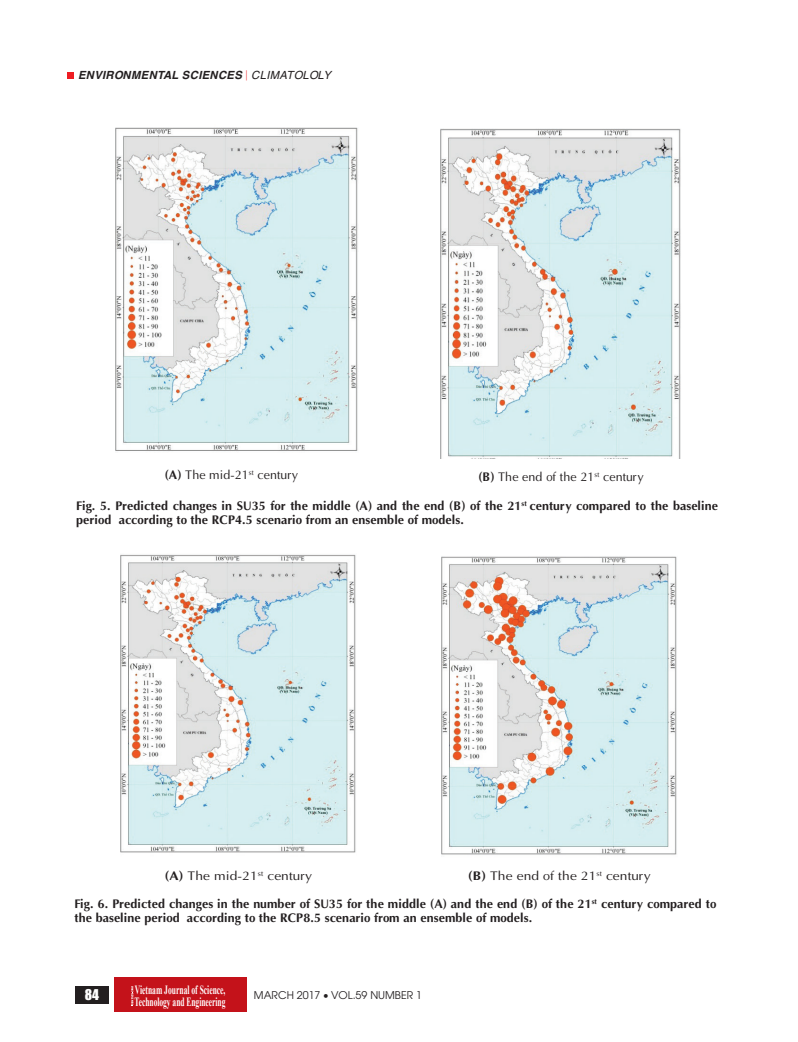
<style>
.page{position:relative;width:798px;height:1042px;background:#fff}
.page>*{position:absolute;margin:0;border:0;box-sizing:border-box;transform-origin:0 0}
.t1{font:13.75px "UTM Impact";color:#fff}
.t2{font:700 12.62px/11.4px "Times New Roman";color:#fff;scale:.6 1}
.t3{font:700 12.5px/13.8px "UTM Aptima";color:#231f20}
.t4{font:12.5px "UTM Aptima";color:#231f20}
.t5{font:12.5px "UTM Aptima";color:#231f20;scale:1.11 1}
.t6{font:italic 700 11.25px "UTM Helve";color:#231f20}
.t7{font:italic 11.25px "UTM Helve";color:#231f20}
.t8{font:10.62px "UTM Avo";color:#231f20}
.s1{font-weight:700}
</style>
<div class="page">
<div style="left:67px;top:73px;width:7px;height:6px;background:#ee1d23"></div>
<div style="left:75px;top:986px;width:33px;height:17px;background:#231f20"></div>
<div style="left:114px;top:977px;width:132px;height:34px;background:#c4121a"></div>
<svg style="left:131px;top:986px;width:2px;height:20px"></svg>
<img style="left:115px;top:127px;width:243px;height:324px">
<img style="left:120px;top:554px;width:236px;height:299px">
<img style="left:441px;top:556px;width:236px;height:299px">
<img style="left:440px;top:128px;width:241px;height:331px">
<p class="t6" style="left:78px;top:66px;width:158px">ENVIRONMENTAL SCIENCES</p>
<p class="t7" style="left:251px;top:66px;width:82px">CLIMATOLOLY</p>
<p class="t4" style="left:165px;top:465px;width:135px"><span class="s1">(a)</span> The mid-21<sup>st</sup> century</p>
<p class="t4" style="left:478px;top:467px;width:167px"><span class="s1">(b)</span> The end of the 21<sup>st</sup> century</p>
<p class="t3" style="left:76px;top:498px;width:643px">Fig. 5. Predicted changes in SU35 for the middle (a) and the end (b) of the 21<sup>st</sup> century compared to the baseline period according to the RCP</p>
<p class="t3" style="left:235px;top:511px;width:230px">4.5 scenario from an ensemble of models.</p>
<p class="t5" style="left:165px;top:866px;width:134px"><span class="s1">(a)</span> The mid-21<sup>st</sup> century</p>
<p class="t5" style="left:468px;top:866px;width:166px"><span class="s1">(b)</span> The end of the 21<sup>st</sup> century</p>
<p class="t3" style="left:74px;top:896px;width:643px">Fig. 6. Predicted changes in the number of SU35 for the middle (a) and the end (b) of the 21<sup>st</sup> century compared to the baseline period according to the RCP</p>
<p class="t3" style="left:303px;top:910px;width:230px">8.5 scenario from an ensemble of models.</p>
<p class="t1" style="left:85px;top:984px;width:16px">84</p>
<p class="t2" style="left:134px;top:984px;width:153px">Vietnam Journal of Science,<br>Technology and Engineering</p>
<p class="t8" style="left:254px;top:987px;width:169px">MARCH 2017 • VOL.59 NUMBER 1</p>
</div>
